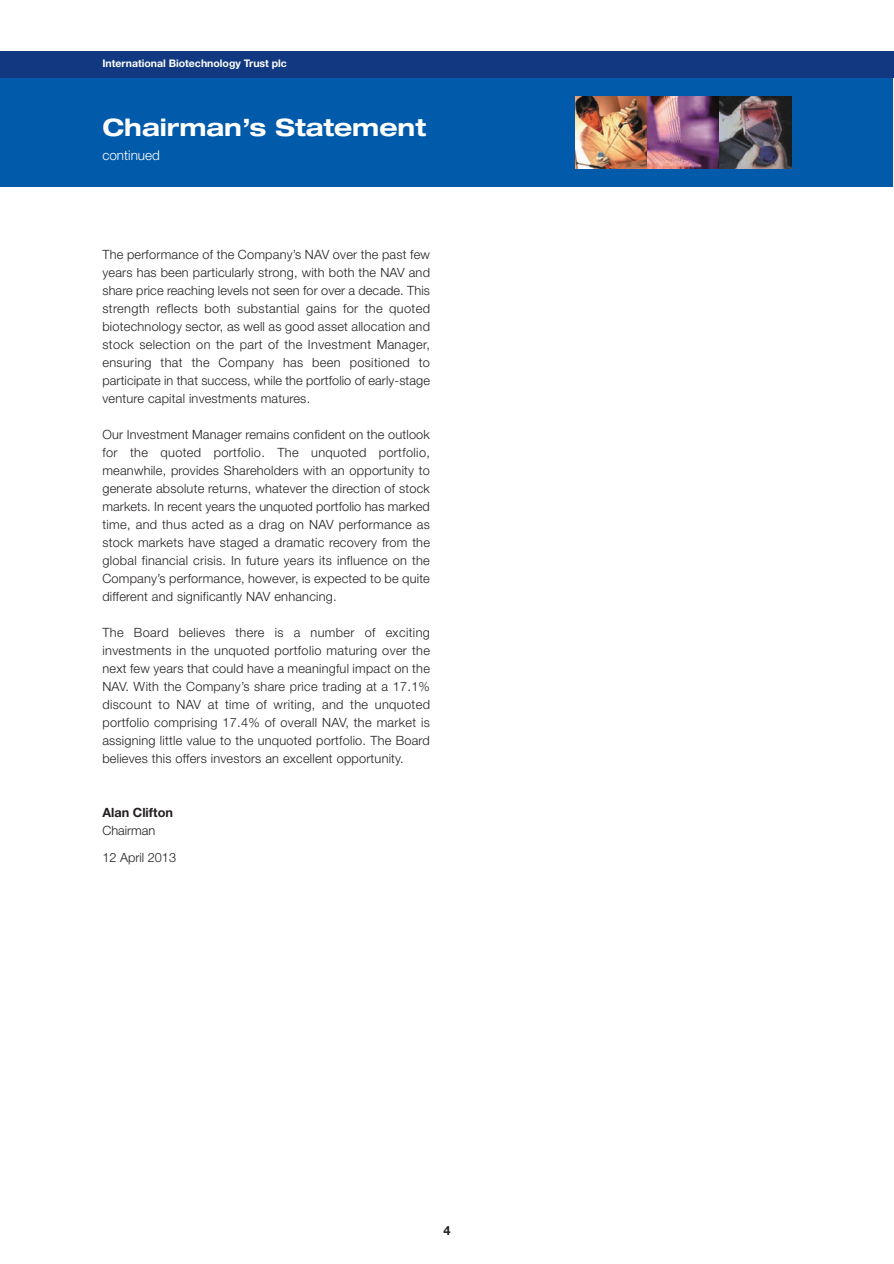
<style>
.page{position:relative;width:894px;height:1264px;background:#fff}
.page>*{position:absolute;margin:0;border:0;box-sizing:border-box;transform-origin:0 0}
.t1{font:700 expanded 24px "Helvetica Neue LT Std";color:#fff}
.t2{font:300 13.5px "Helvetica Neue LT Std";color:#fff}
.t3{font:300 12.75px/18px "Helvetica Neue LT Std";letter-spacing:.015em;color:#231f20;text-align:justify}
.t4{font:700 12.75px "Helvetica Neue LT Std";color:#231f20}
.t5{font:700 10.5px "Helvetica Neue LT Std";color:#fff}
</style>
<div class="page">
<svg style="left:0;top:51px;width:894px;height:136px;background:#17559a"></svg>
<p class="t5" style="left:102px;top:60px;width:186px">International Biotechnology Trust plc</p>
<h1 class="t1" style="left:102px;top:119px;width:325px">Chairman’s Statement</h1>
<p class="t2" style="left:102px;top:150px;width:59px">continued</p>
<p class="t3" style="left:102px;top:246px;width:329px">The performance of the Company’s NAV over the past few years has been particularly strong, with both the NAV and share price reaching levels not seen for over a decade. This strength reflects both substantial gains for the quoted biotechnology sector, as well as good asset allocation and stock selection on the part of the Investment Manager, ensuring that the Company has been positioned to participate in that success, while the portfolio of early-stage venture capital investments matures.</p>
<p class="t3" style="left:102px;top:426px;width:329px">Our Investment Manager remains confident on the outlook for the quoted portfolio. The unquoted portfolio, meanwhile, provides Shareholders with an opportunity to generate absolute returns, whatever the direction of stock markets. In recent years the unquoted portfolio has marked time, and thus acted as a drag on NAV performance as stock markets have staged a dramatic recovery from the global financial crisis. In future years its influence on the Company’s performance, however, is expected to be quite different and significantly NAV enhancing.</p>
<p class="t3" style="left:102px;top:624px;width:329px">The Board believes there is a number of exciting investments in the unquoted portfolio maturing over the next few years that could have a meaningful impact on the NAV. With the Company’s share price trading at a 17.1% discount to NAV at time of writing, and the unquoted portfolio comprising 17.4% of overall NAV, the market is assigning little value to the unquoted portfolio. The Board believes this offers investors an excellent opportunity.</p>
<p class="t4" style="left:102px;top:807px;width:72px">Alan Clifton</p>
<p class="t3" style="left:102px;top:818px;width:75px;line-height:27px">Chairman<br>12 April 2013</p>
<p class="t4" style="left:443px;top:1226px;width:9px">4</p>
</div>
